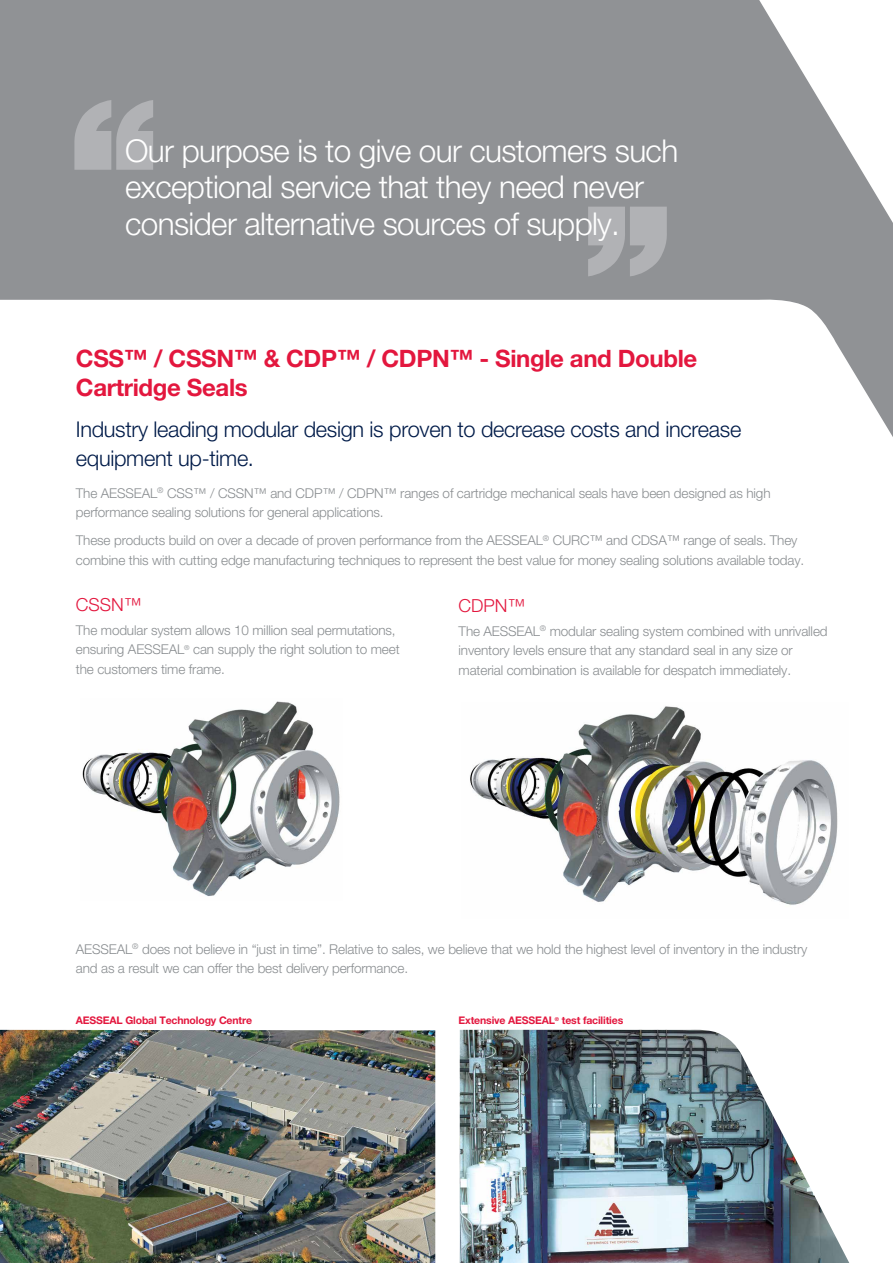
<style>
.page{position:relative;width:893px;height:1263px;background:#fff}
.page>*{position:absolute;margin:0;border:0;box-sizing:border-box;transform-origin:0 0}
.t1{font:300 31.5px/36px "Helvetica Neue LTW1 G";letter-spacing:-.02em;color:#fff}
.t2{font:700 24px/28.5px "Helvetica Neue LTW1 G";letter-spacing:-.015em;color:#e3173e}
.t3{font:300 21.75px/28.5px "Helvetica Neue LTW1 G";letter-spacing:-.015em;color:#001b49}
.t4{font:300 18px "Helvetica Neue LTW1 G";color:#e3173e}
.t5{font:300 13.5px/19.5px "Helvetica Neue LTW1 G";letter-spacing:-.01em;color:#898d90}
.t6{font:700 10.5px "Helvetica Neue LTW1 G";letter-spacing:-.015em;color:#e3173e}
</style>
<div class="page">
<svg style="left:0;top:0;width:893px;height:437px;fill:#909295"></svg>
<img style="left:82px;top:701px;width:258px;height:195px">
<img style="left:470px;top:706px;width:368px;height:199px">
<img style="left:0;top:1030px;width:435px;height:233px">
<img style="left:460px;top:1029px;width:390px;height:234px">
<img style="left:690px;top:1030px;width:159px;height:233px">
<svg style="left:588px;top:207px;width:79px;height:69px;background:#a8aaad"></svg>
<svg style="left:74px;top:100px;width:79px;height:70px;background:#a8a9ac"></svg>
<h1 class="t1" style="left:125px;top:133px;width:554px">Our purpose is to give our customers such exceptional service that they need never consider alternative sources of supply.</h1>
<h2 class="t2" style="left:76px;top:344px;width:623px">CSS™ / CSSN™ &amp; CDP™ / CDPN™ - Single and Double<br>Cartridge Seals</h2>
<h3 class="t3" style="left:76px;top:415px;width:667px">Industry leading modular design is proven to decrease costs and increase equipment up-time.</h3>
<p class="t5" style="left:76px;top:483px;width:696px">The AESSEAL<sup>®</sup> CSS™ / CSSN™ and CDP™ / CDPN™ ranges of cartridge mechanical seals have been designed as high performance sealing solutions for general applications.</p>
<p class="t5" style="left:76px;top:531px;width:730px">These products build on over a decade of proven performance from the AESSEAL<sup>®</sup> CURC™ and CDSA™ range of seals. They combine this with cutting edge manufacturing techniques to represent the best value for money sealing solutions available today.</p>
<h3 class="t4" style="left:76px;top:593px;width:67px">CSSN™</h3>
<p class="t5" style="left:76px;top:620px;width:325px">The modular system allows 10 million seal permutations, ensuring AESSEAL<sup>®</sup> can supply the right solution to meet the customers time frame.</p>
<h3 class="t4" style="left:459px;top:594px;width:68px">CDPN™</h3>
<p class="t5" style="left:459px;top:621px;width:370px">The AESSEAL<sup>®</sup> modular sealing system combined with unrivalled inventory levels ensure that any standard seal in any size or material combination is available for despatch immediately.</p>
<p class="t5" style="left:76px;top:939px;width:733px">AESSEAL<sup>®</sup> does not believe in “just in time”. Relative to sales, we believe that we hold the highest level of inventory in the industry and as a result we can offer the best delivery performance.</p>
<p class="t6" style="left:76px;top:1014px;width:178px">AESSEAL Global Technology Centre</p>
<p class="t6" style="left:459px;top:1014px;width:166px">Extensive AESSEAL<sup>®</sup> test facilities</p>
</div>
